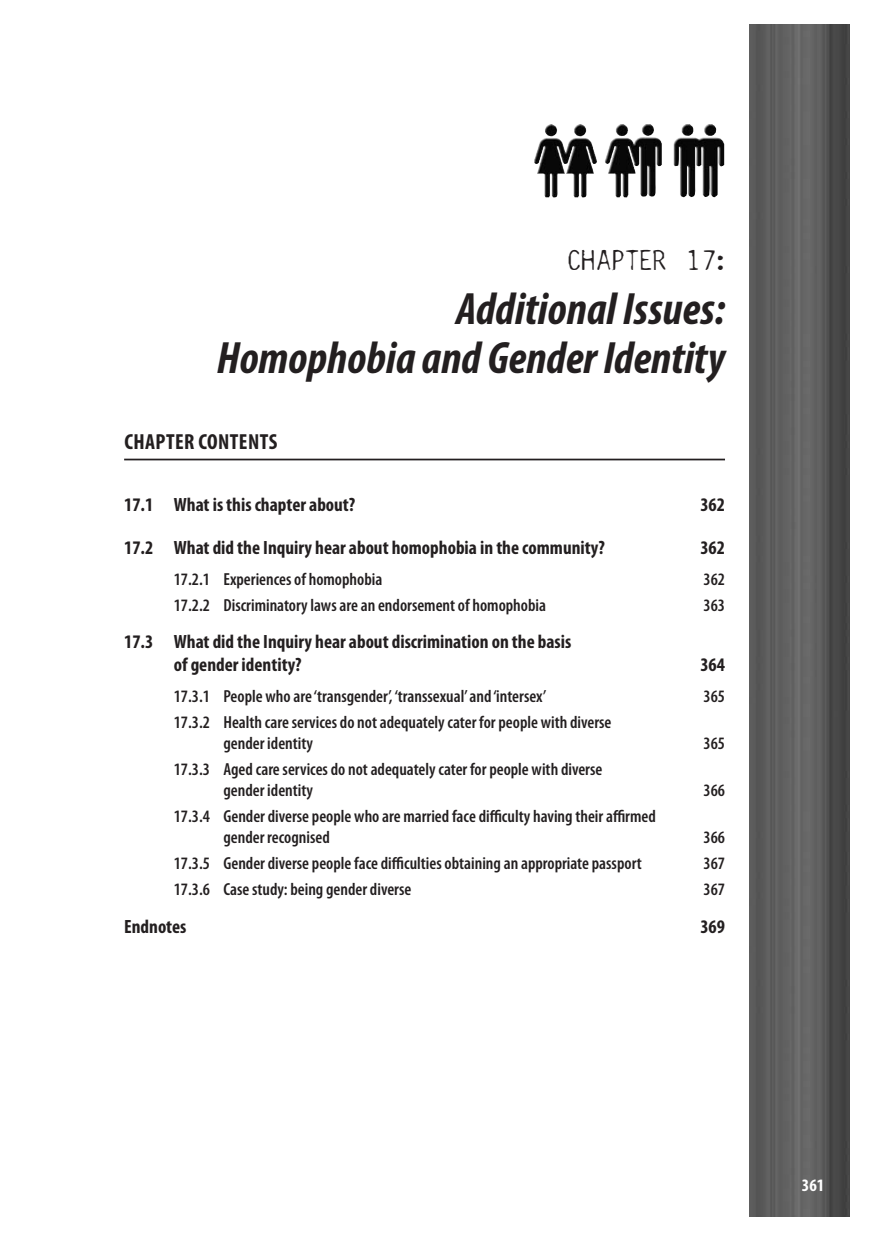
<style>
.page{position:relative;width:874px;height:1241px;background:#fff}
.page>*{position:absolute;margin:0;border:0;box-sizing:border-box;transform-origin:0 0}
.t1{font:italic 700 condensed 45.5px/49px "Myriad Pro";color:#231f20;text-align:right}
.t2{font:26.25px "Carbonated Gothic";color:#231f20}
.t3{font:700 condensed 21.88px "Myriad Pro";color:#231f20}
.t4{font:700 condensed 19.25px/22.8px "Myriad Pro";color:#231f20}
.t5{font:600 condensed 17.5px/21px "Myriad Pro";color:#231f20}
.t6{font:700 condensed 17.5px "Myriad Pro";color:#fff}
</style>
<div class="page">
<img style="left:749px;top:25px;width:99px;height:1190px">
<img style="left:544px;top:124px;width:172px;height:73px">
<hr style="left:124px;top:458px;width:600px;height:2px;background:#231f20">
<h2 class="t2" style="left:567px;top:248px;width:158px">CHAPTER 17:</h2>
<h1 class="t1" style="left:217px;top:283px;width:509px">Additional Issues:<br>Homophobia and Gender Identity</h1>
<p class="t3" style="left:124px;top:427px;width:20px">Chapter</p>
<p class="t3" style="left:198px;top:427px;width:31px">contents</p>
<p class="t4" style="left:124px;top:493px;width:233px">17.1 What is this chapter about?</p>
<p class="t4" style="left:700px;top:493px;width:26px">362</p>
<p class="t4" style="left:124px;top:535px;width:482px">17.2 What did the Inquiry hear about homophobia in the community?</p>
<p class="t4" style="left:700px;top:535px;width:26px">362</p>
<p class="t5" style="left:174px;top:568px;width:210px">17.2.1 Experiences of homophobia</p>
<p class="t5" style="left:703px;top:568px;width:23px">362</p>
<p class="t5" style="left:174px;top:594px;width:373px">17.2.2 Discriminatory laws are an endorsement of homophobia</p>
<p class="t5" style="left:703px;top:594px;width:23px">363</p>
<p class="t4" style="left:174px;top:630px;width:399px;text-indent:-50px">17.3 What did the Inquiry hear about discrimination on the basis of gender identity?</p>
<p class="t4" style="left:700px;top:653px;width:26px">364</p>
<p class="t5" style="left:174px;top:685px;width:374px">17.3.1 People who are‘transgender’, ‘transsexual’and ‘intersex’</p>
<p class="t5" style="left:703px;top:685px;width:23px">365</p>
<p class="t5" style="left:223px;top:711px;width:389px;text-indent:-50px">17.3.2 Health care services do not adequately cater for people with diverse gender identity</p>
<p class="t5" style="left:703px;top:732px;width:23px">365</p>
<p class="t5" style="left:223px;top:758px;width:380px;text-indent:-50px">17.3.3 Aged care services do not adequately cater for people with diverse gender identity</p>
<p class="t5" style="left:223px;top:805px;width:433px;text-indent:-50px">17.3.4 Gender diverse people who are married face difficulty having their affirmed gender recognised</p>
<p class="t5" style="left:703px;top:779px;width:23px">366</p>
<p class="t5" style="left:703px;top:826px;width:23px">366</p>
<p class="t5" style="left:174px;top:852px;width:469px">17.3.5 Gender diverse people face difficulties obtaining an appropriate passport</p>
<p class="t5" style="left:703px;top:852px;width:23px">367</p>
<p class="t5" style="left:174px;top:878px;width:239px">17.3.6 Case study: being gender diverse</p>
<p class="t5" style="left:703px;top:878px;width:23px">367</p>
<p class="t4" style="left:124px;top:914px;width:64px">Endnotes</p>
<p class="t4" style="left:700px;top:914px;width:26px">369</p>
<p class="t6" style="left:801px;top:1174px;width:24px">361</p>
</div>
